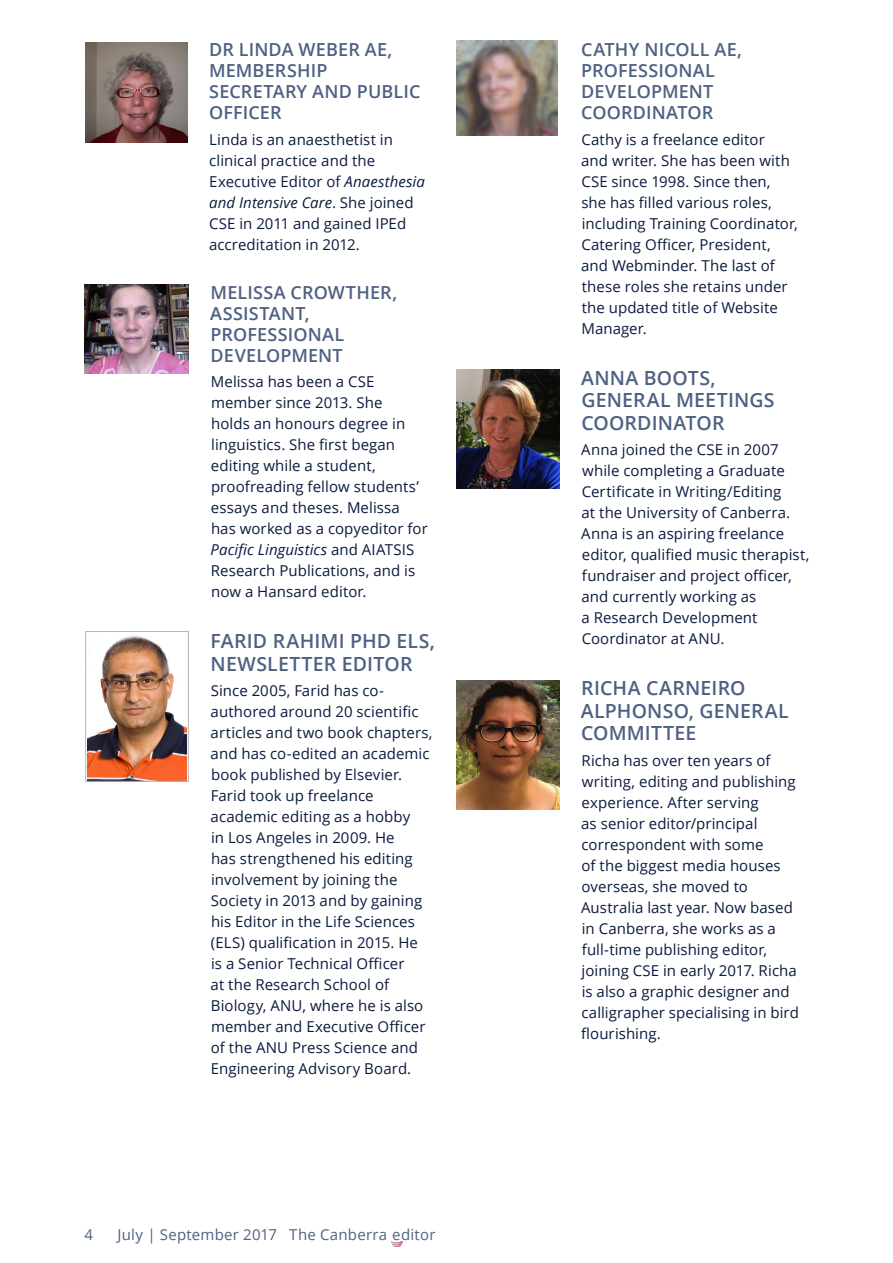
<style>
.page{position:relative;width:893px;height:1263px;background:#fff}
.page>*{position:absolute;margin:0;border:0;box-sizing:border-box;transform-origin:0 0}
.author_name{font:600 19.5px/22.5px "Open Sans";letter-spacing:.005em;color:#4f6182}
.author_name-2{font:600 18px/21px "Open Sans";letter-spacing:.01em;color:#4f6182}
.author_name-3{font:15px/21px "Open Sans";letter-spacing:.005em;color:#0b1a3e}
.t1{font:15px "Open Sans";letter-spacing:.015em;color:#4f6182}
.s1{font-style:italic}
</style>
<div class="page">
<svg style="left:391px;top:1241px;width:12px;height:5px"></svg>
<img style="left:85px;top:43px;width:103px;height:99px">
<img style="left:84px;top:285px;width:104px;height:88px">
<img style="left:457px;top:370px;width:103px;height:119px">
<img style="left:87px;top:635px;width:100px;height:144px">
<div style="left:85px;top:631px;width:104px;height:150px;border:1px solid #b7b5c2"></div>
<img style="left:457px;top:680px;width:102px;height:129px">
<img style="left:457px;top:40px;width:100px;height:96px">
<p class="author_name-2" style="left:581px;top:39px;width:162px">CATHY NICOLL AE,<br>PROFESSIONAL<br>DEVELOPMENT<br>COORDINATOR</p>
<p class="author_name-3" style="left:581px;top:128px;width:218px">Cathy is a freelance editor<br>and writer. She has been with<br>CSE since 1998. Since then, she has filled various roles, including Training Coordinator,<br>Catering Officer, President, and Webminder. The last of these roles she retains under the updated title of Website<br>Manager.</p>
<p class="author_name-2" style="left:209px;top:39px;width:213px">DR LINDA WEBER AE,<br>MEMBERSHIP<br>SECRETARY AND PUBLIC<br>OFFICER</p>
<p class="author_name-3" style="left:209px;top:128px;width:217px">Linda is an anaesthetist in clinical practice and the<br>Executive Editor of <span class="s1">Anaesthesia and Intensive Care</span>. She joined<br>CSE in 2011 and gained IPEd accreditation in 2012.</p>
<p class="author_name-2" style="left:210px;top:281px;width:188px">MELISSA CROWTHER,<br>ASSISTANT,<br>PROFESSIONAL<br>DEVELOPMENT</p>
<p class="author_name-3" style="left:211px;top:371px;width:219px">Melissa has been a CSE member since 2013. She<br>holds an honours degree in linguistics. She first began editing while a student, proofreading fellow students’ essays and theses. Melissa has worked as a copyeditor for<br><span class="s1">Pacific Linguistics</span> and AIATSIS<br>Research Publications, and is now a Hansard editor.</p>
<p class="author_name" style="left:581px;top:366px;width:195px">ANNA BOOTS,<br>GENERAL MEETINGS<br>COORDINATOR</p>
<p class="author_name-3" style="left:581px;top:439px;width:230px">Anna joined the CSE in 2007 while completing a Graduate<br>Certificate in Writing/Editing<br>at the University of Canberra.<br>Anna is an aspiring freelance editor, qualified music therapist, fundraiser and project officer, and currently working as<br>a Research Development</p>
<p class="author_name" style="left:211px;top:629px;width:226px">FARID RAHIMI PHD ELS,</p>
<p class="author_name-3" style="left:582px;top:628px;width:144px">Coordinator at ANU.</p>
<p class="author_name" style="left:211px;top:652px;width:203px">NEWSLETTER EDITOR</p>
<p class="author_name-3" style="left:211px;top:680px;width:223px">Since 2005, Farid has co&shy;authored around 20 scientific articles and two book chapters, and has co-edited an academic book published by Elsevier.<br>Farid took up freelance academic editing as a hobby<br>in Los Angeles in 2009. He<br>has strengthened his editing involvement by joining the<br>Society in 2013 and by gaining his Editor in the Life Sciences (ELS) qualification in 2015. He<br>is a Senior Technical Officer<br>at the Research School of<br>Biology, ANU, where he is also member and Executive Officer of the ANU Press Science and<br>Engineering Advisory Board.</p>
<p class="author_name" style="left:581px;top:677px;width:209px">RICHA CARNEIRO<br>ALPHONSO, GENERAL<br>COMMITTEE</p>
<p class="author_name-3" style="left:581px;top:749px;width:219px">Richa has over ten years of writing, editing and publishing experience. After serving<br>as senior editor/principal correspondent with some<br>of the biggest media houses overseas, she moved to<br>Australia last year. Now based in Canberra, she works as a full-time publishing editor, joining CSE in early 2017. Richa is also a graphic designer and calligrapher specialising in bird flourishing.</p>
<p class="t1" style="left:85px;top:1224px;width:10px">4</p>
<p class="t1" style="left:118px;top:1224px;width:319px">July | September 2017 The Canberra editor</p>
</div>
